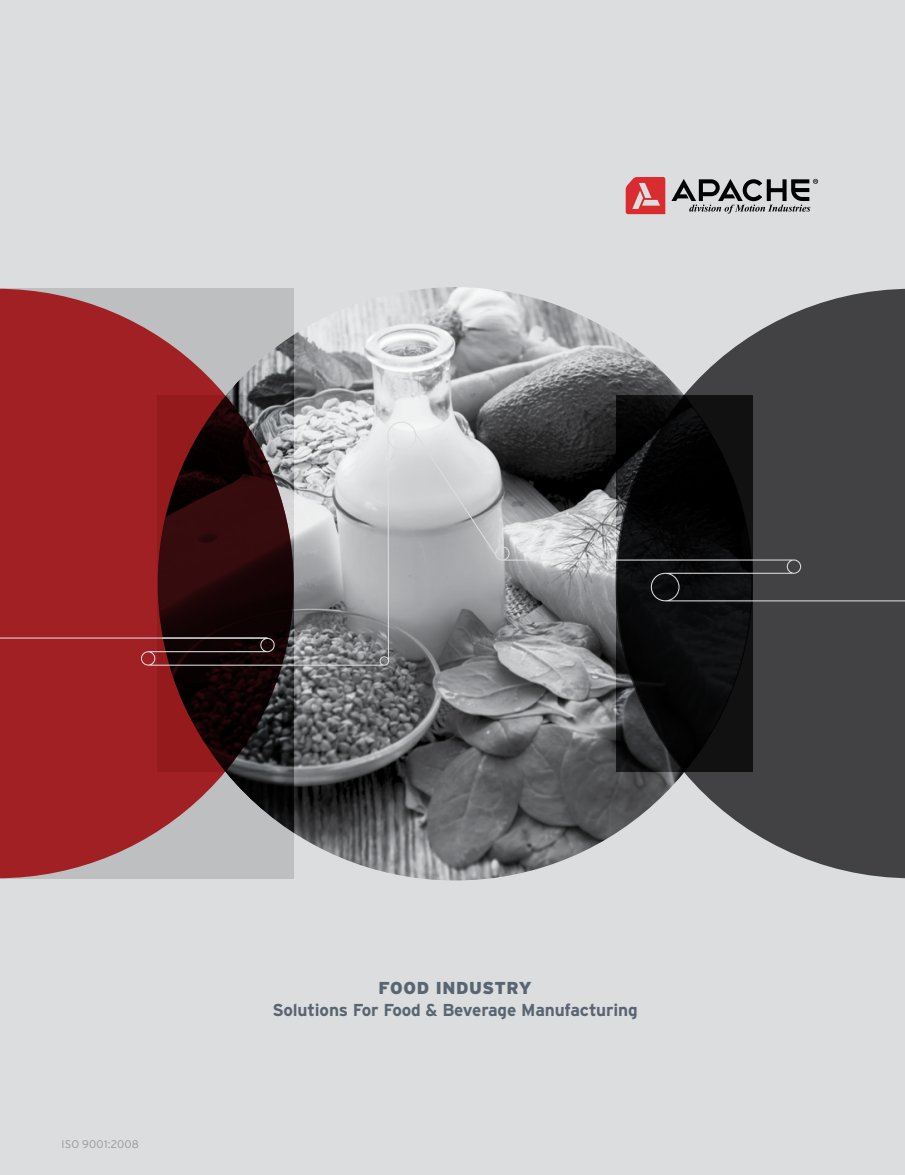
<style>
.page{position:relative;width:905px;height:1175px;background:#fff}
.page>*{position:absolute;margin:0;border:0;box-sizing:border-box;transform-origin:0 0}
.t1{font:700 17.25px "Interstate";letter-spacing:-.01em;color:#586572}
.t2{font:900 17.25px "Interstate";letter-spacing:.025em;color:#586572}
.t3{font:300 11.1px "Interstate";letter-spacing:.025em;color:#95979a}
</style>
<div class="page">
<div style="left:0;top:0;width:904px;height:1174px;background:#dcddde"></div>
<svg style="left:625px;top:177px;width:40px;height:37px"></svg>
<svg style="left:671px;top:179px;width:147px;height:35px"></svg>
<img style="left:158px;top:287px;width:593px;height:593px;border-radius:297px">
<svg style="left:683px;top:289px;width:221px;height:589px;fill:#424244"></svg>
<svg style="left:617px;top:396px;width:135px;height:375px;background:#0d0d0e"></svg>
<svg style="left:0;top:289px;width:293px;height:589px;background:#9e4e50"></svg>
<svg style="left:158px;top:396px;width:135px;height:375px;background:#2a1012"></svg>
<svg style="left:0;top:421px;width:904px;height:244px;background:#684d4f"></svg>
<p class="t3" style="left:62px;top:1137px;width:79px">ISO 9001:2008</p>
<p class="t2" style="left:378px;top:977px;width:154px">FOOD INDUSTRY</p>
<p class="t1" style="left:272px;top:999px;width:367px">Solutions For Food &amp; Beverage Manufacturing</p>
</div>
